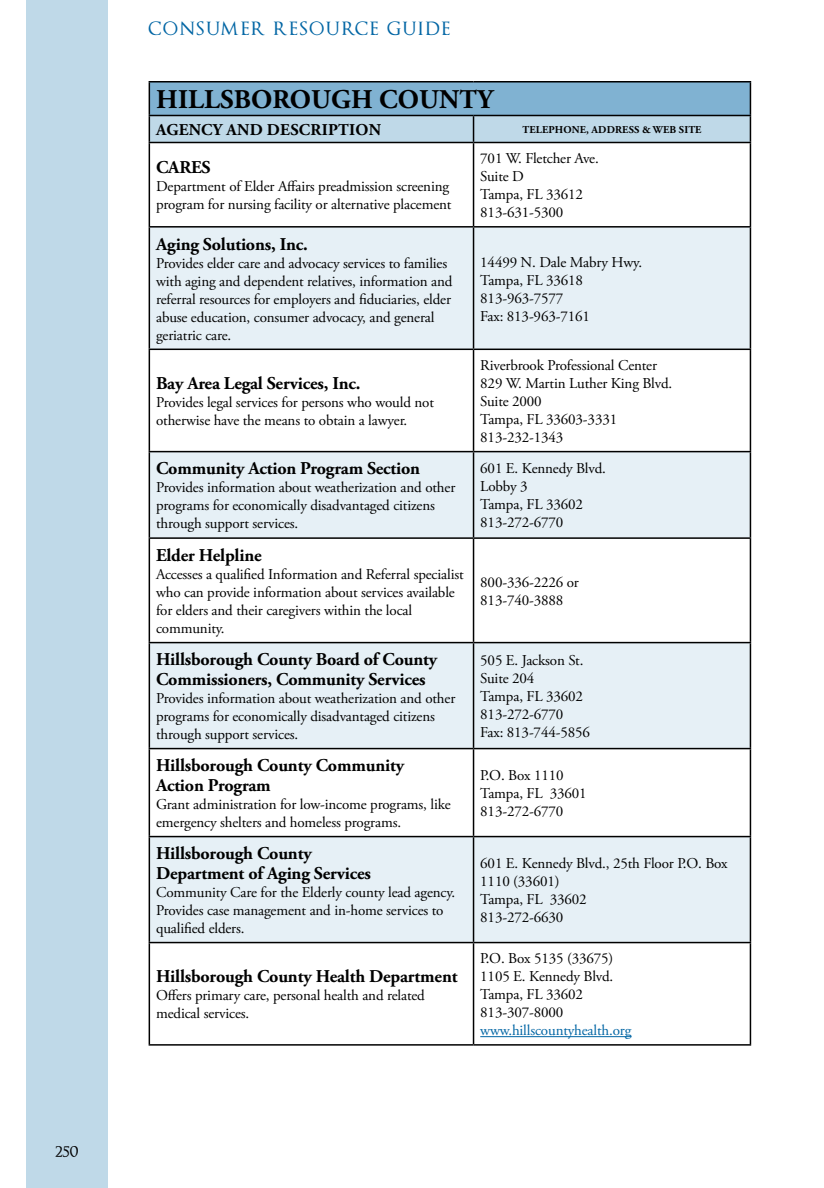
<style>
.page{position:relative;width:824px;height:1188px;background:#fff}
.page>*{position:absolute;margin:0;border:0;box-sizing:border-box;transform-origin:0 0}
.t1{font:700 27px "Adobe Garamond Pro";letter-spacing:.005em;color:#000}
.t2{font:700 18px/19.5px "Adobe Garamond Pro";letter-spacing:-.01em;color:#000}
.t3{font:18px "Optimus Princeps";color:#0065a4}
.t4{font:18px "Optimus Princeps";color:#000}
.t5{font:700 16.5px "Adobe Garamond Pro";letter-spacing:.015em;color:#000}
.t6{font:15px/18px "Adobe Garamond Pro";letter-spacing:-.01em;color:#000}
.t7{font:15px "Adobe Garamond Pro";letter-spacing:-.01em;color:#0065a4}
.t8{font:700 10.5px "Adobe Garamond Pro";letter-spacing:.015em;color:#000}
</style>
<div class="page">
<div style="left:27px;top:0;width:81px;height:1188px;background:#bfd9e8"></div>
<div style="left:149px;top:82px;width:601px;height:34px;background:#80b2d2"></div>
<svg style="left:150px;top:116px;width:599px;height:26px;background:#bbd4e3"></svg>
<svg style="left:150px;top:228px;width:599px;height:714px;fill:#e6f0f6"></svg>
<hr style="left:148px;top:81px;width:325px;height:1px;background:#000">
<hr style="left:148px;top:82px;width:2px;height:33px;background:#000">
<hr style="left:473px;top:81px;width:278px;height:1px;background:#000">
<hr style="left:749px;top:82px;width:2px;height:33px;background:#000">
<hr style="left:148px;top:143px;width:2px;height:83px;background:#000">
<hr style="left:472px;top:143px;width:2px;height:83px;background:#000">
<hr style="left:749px;top:143px;width:2px;height:83px;background:#000">
<hr style="left:148px;top:226px;width:325px;height:2px;background:#000">
<hr style="left:148px;top:228px;width:2px;height:121px;background:#000">
<hr style="left:473px;top:226px;width:278px;height:2px;background:#000">
<hr style="left:472px;top:228px;width:2px;height:121px;background:#000">
<hr style="left:749px;top:228px;width:2px;height:121px;background:#000">
<hr style="left:148px;top:349px;width:325px;height:1px;background:#000">
<hr style="left:148px;top:350px;width:2px;height:101px;background:#000">
<hr style="left:473px;top:349px;width:278px;height:1px;background:#000">
<hr style="left:472px;top:350px;width:2px;height:101px;background:#000">
<hr style="left:749px;top:350px;width:2px;height:101px;background:#000">
<hr style="left:148px;top:451px;width:325px;height:1px;background:#000">
<hr style="left:148px;top:452px;width:2px;height:85px;background:#000">
<hr style="left:473px;top:451px;width:278px;height:1px;background:#000">
<hr style="left:472px;top:452px;width:2px;height:85px;background:#000">
<hr style="left:749px;top:452px;width:2px;height:85px;background:#000">
<hr style="left:148px;top:537px;width:325px;height:2px;background:#000">
<hr style="left:148px;top:539px;width:2px;height:103px;background:#000">
<hr style="left:473px;top:537px;width:278px;height:2px;background:#000">
<hr style="left:472px;top:539px;width:2px;height:103px;background:#000">
<hr style="left:749px;top:539px;width:2px;height:103px;background:#000">
<hr style="left:148px;top:642px;width:325px;height:1px;background:#000">
<hr style="left:148px;top:643px;width:2px;height:105px;background:#000">
<hr style="left:473px;top:642px;width:278px;height:1px;background:#000">
<hr style="left:472px;top:643px;width:2px;height:105px;background:#000">
<hr style="left:749px;top:643px;width:2px;height:105px;background:#000">
<hr style="left:148px;top:748px;width:325px;height:1px;background:#000">
<hr style="left:148px;top:749px;width:2px;height:87px;background:#000">
<hr style="left:473px;top:748px;width:278px;height:1px;background:#000">
<hr style="left:472px;top:749px;width:2px;height:87px;background:#000">
<hr style="left:749px;top:749px;width:2px;height:87px;background:#000">
<hr style="left:148px;top:836px;width:325px;height:1px;background:#000">
<hr style="left:148px;top:837px;width:2px;height:105px;background:#000">
<hr style="left:473px;top:836px;width:278px;height:1px;background:#000">
<hr style="left:472px;top:837px;width:2px;height:105px;background:#000">
<hr style="left:749px;top:837px;width:2px;height:105px;background:#000">
<hr style="left:148px;top:942px;width:325px;height:1px;background:#000">
<hr style="left:148px;top:943px;width:2px;height:101px;background:#000">
<hr style="left:473px;top:942px;width:278px;height:1px;background:#000">
<hr style="left:472px;top:943px;width:2px;height:101px;background:#000">
<hr style="left:749px;top:943px;width:2px;height:101px;background:#000">
<hr style="left:148px;top:1044px;width:325px;height:2px;background:#000">
<hr style="left:473px;top:1044px;width:278px;height:2px;background:#000">
<hr style="left:148px;top:116px;width:2px;height:26px;background:#000">
<hr style="left:472px;top:116px;width:2px;height:26px;background:#000">
<hr style="left:749px;top:116px;width:2px;height:26px;background:#000">
<hr style="left:148px;top:142px;width:325px;height:1px;background:#000">
<hr style="left:473px;top:142px;width:278px;height:1px;background:#000">
<hr style="left:148px;top:115px;width:325px;height:1px;background:#000">
<hr style="left:473px;top:115px;width:278px;height:1px;background:#000">
<hr style="left:480px;top:1036px;width:151px;height:1px;background:#0065a4">
<p class="t4" style="left:55px;top:1143px;width:25px">250</p>
<p class="t3" style="left:149px;top:19px;width:139px">CONSUMER RESOURCE</p>
<p class="t3" style="left:386px;top:19px;width:29px">GUIDE</p>
<h1 class="t1" style="left:156px;top:84px;width:338px">Hillsborough County</h1>
<p class="t5" style="left:156px;top:120px;width:226px">Agency and Description</p>
<p class="t8" style="left:522px;top:123px;width:180px">Telephone, Address &amp; Web Site</p>
<p class="t2" style="left:156px;top:158px;width:35px">CARES</p>
<p class="t6" style="left:156px;top:178px;width:297px">Department of Elder Affairs preadmission screening program for nursing facility or alternative placement</p>
<p class="t6" style="left:480px;top:150px;width:118px">701 W. Fletcher Ave.<br>Suite D<br>Tampa, FL 33612<br>813-631-5300</p>
<p class="t2" style="left:156px;top:234px;width:153px">Aging Solutions, Inc.</p>
<p class="t6" style="left:156px;top:254px;width:298px">Provides elder care and advocacy services to families with aging and dependent relatives, information and referral resources for employers and fiduciaries, elder abuse education, consumer advocacy, and general geriatric care.</p>
<p class="t6" style="left:480px;top:253px;width:161px">14499 N. Dale Mabry Hwy.<br>Tampa, FL 33618<br>813-963-7577<br>Fax: 813-963-7161</p>
<p class="t2" style="left:156px;top:374px;width:206px">Bay Area Legal Services, Inc.</p>
<p class="t6" style="left:156px;top:394px;width:279px">Provides legal services for persons who would not otherwise have the means to obtain a lawyer.</p>
<p class="t6" style="left:480px;top:357px;width:191px">Riverbrook Professional Center<br>829 W. Martin Luther King Blvd.<br>Suite 2000<br>Tampa, FL 33603-3331<br>813-232-1343</p>
<p class="t2" style="left:156px;top:459px;width:265px">Community Action Program Section</p>
<p class="t6" style="left:156px;top:479px;width:301px">Provides information about weatherization and other programs for economically disadvantaged citizens through support services.</p>
<p class="t6" style="left:480px;top:460px;width:125px">601 E. Kennedy Blvd.<br>Lobby 3<br>Tampa, FL 33602<br>813-272-6770</p>
<p class="t2" style="left:156px;top:546px;width:107px">Elder Helpline</p>
<p class="t6" style="left:156px;top:566px;width:309px">Accesses a qualified Information and Referral specialist who can provide information about services available for elders and their caregivers within the local community.</p>
<p class="t6" style="left:480px;top:574px;width:100px">800-336-2226 or<br>813-740-3888</p>
<p class="t2" style="left:156px;top:650px;width:283px">Hillsborough County Board of County<br>Commissioners, Community Services</p>
<p class="t6" style="left:156px;top:690px;width:301px">Provides information about weatherization and other programs for economically disadvantaged citizens through support services.</p>
<p class="t6" style="left:480px;top:652px;width:111px">505 E. Jackson St.<br>Suite 204<br>Tampa, FL 33602<br>813-272-6770<br>Fax: 813-744-5856</p>
<p class="t2" style="left:156px;top:756px;width:250px">Hillsborough County Community<br>Action Program</p>
<p class="t6" style="left:156px;top:796px;width:296px">Grant administration for low-income programs, like emergency shelters and homeless programs.</p>
<p class="t2" style="left:156px;top:844px;width:216px">Hillsborough County<br>Department of Aging Services</p>
<p class="t6" style="left:156px;top:884px;width:298px">Community Care for the Elderly county lead agency.<br>Provides case management and in-home services to qualified elders.</p>
<p class="t2" style="left:156px;top:967px;width:303px">Hillsborough County Health Department</p>
<p class="t6" style="left:156px;top:987px;width:270px">Offers primary care, personal health and related medical services.</p>
<p class="t6" style="left:480px;top:767px;width:108px">P.O. Box 1110<br>Tampa, FL 33601<br>813-272-6770</p>
<p class="t6" style="left:480px;top:855px;width:249px">601 E. Kennedy Blvd., 25th Floor P.O. Box<br>1110 (33601)<br>Tampa, FL 33602<br>813-272-6630</p>
<p class="t6" style="left:480px;top:950px;width:135px">P.O. Box 5135 (33675)<br>1105 E. Kennedy Blvd.<br>Tampa, FL 33602<br>813-307-8000</p>
<p class="t7" style="left:480px;top:1021px;width:153px">www.hillscountyhealth.org</p>
</div>
